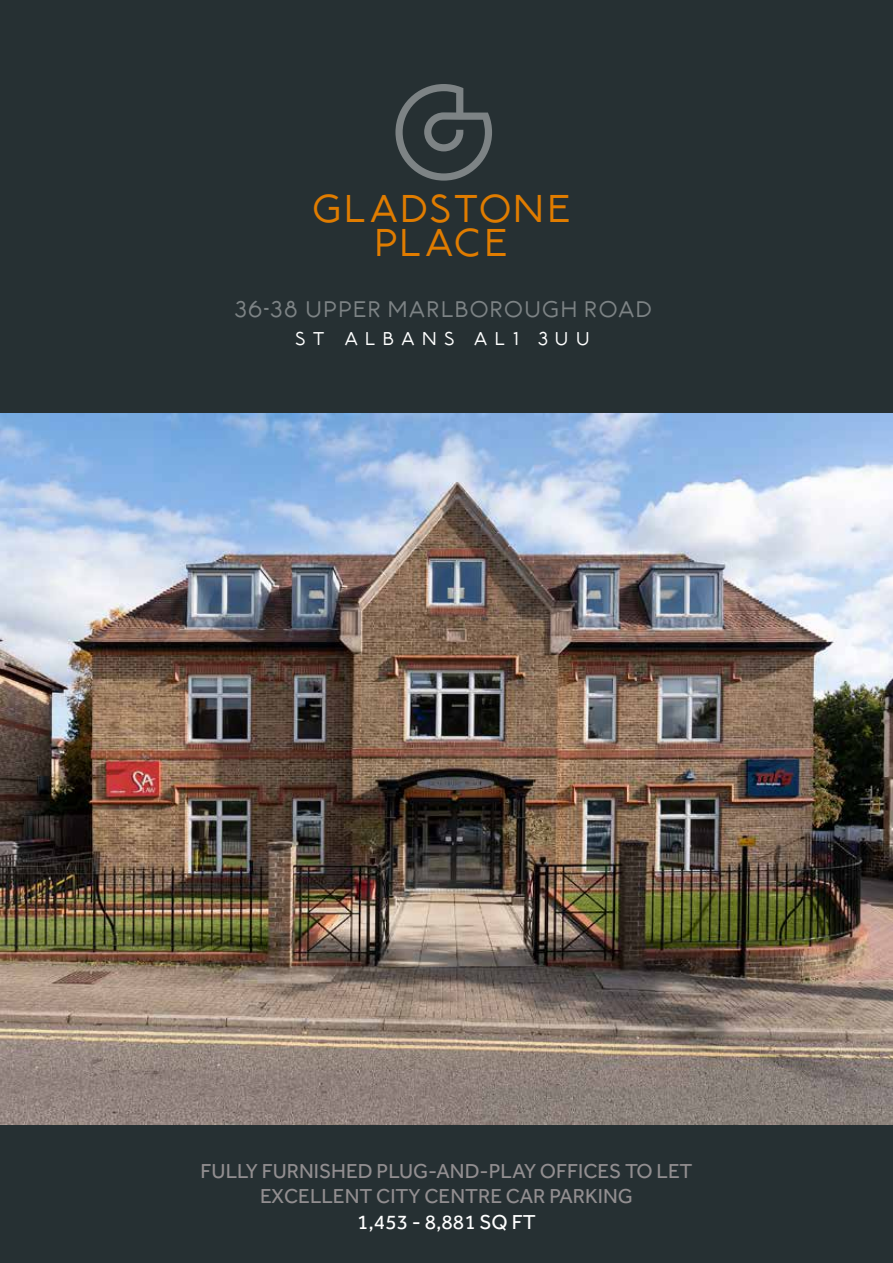
<style>
.page{position:relative;width:893px;height:1263px;background:#263033}
.page>*{position:absolute;margin:0;border:0;box-sizing:border-box;transform-origin:0 0}
.t1{font:34.5px/34.5px "Royal Crescent";letter-spacing:.06em;color:#e07c00;text-align:center}
.t2{font:20.85px/25px "Effra";color:#928e90;text-align:center}
.t3{font:20.85px "Effra";color:#fff}
.t4{font:20.1px "Royal Crescent";letter-spacing:.08em;color:#7d8385}
.t5{font:700 18px "Times";color:#7d8385}
.t6{font:16.5px "Royal Crescent";letter-spacing:.445em;color:#fff}
</style>
<div class="page">
<img style="left:0;top:413px;width:893px;height:711px">
<svg style="left:395px;top:84px;width:97px;height:97px"></svg>
<h1 class="t1" style="left:314px;top:188px;width:260px">GLADSTONE<br>PLACE</h1>
<p class="t4" style="left:235px;top:296px;width:419px">36 38 UPPER MARLBOROUGH ROAD</p>
<p class="t6" style="left:296px;top:328px;width:296px">ST ALBANS AL1 3UU</p>
<p class="t5" style="left:263px;top:290px;width:7px">-</p>
<p class="t2" style="left:201px;top:1158px;width:493px">FULLY FURNISHED PLUG-AND-PLAY OFFICES TO LET<br>EXCELLENT CITY CENTRE CAR PARKING</p>
<p class="t3" style="left:357px;top:1209px;width:180px">1,453 - 8,881 SQ FT</p>
</div>
